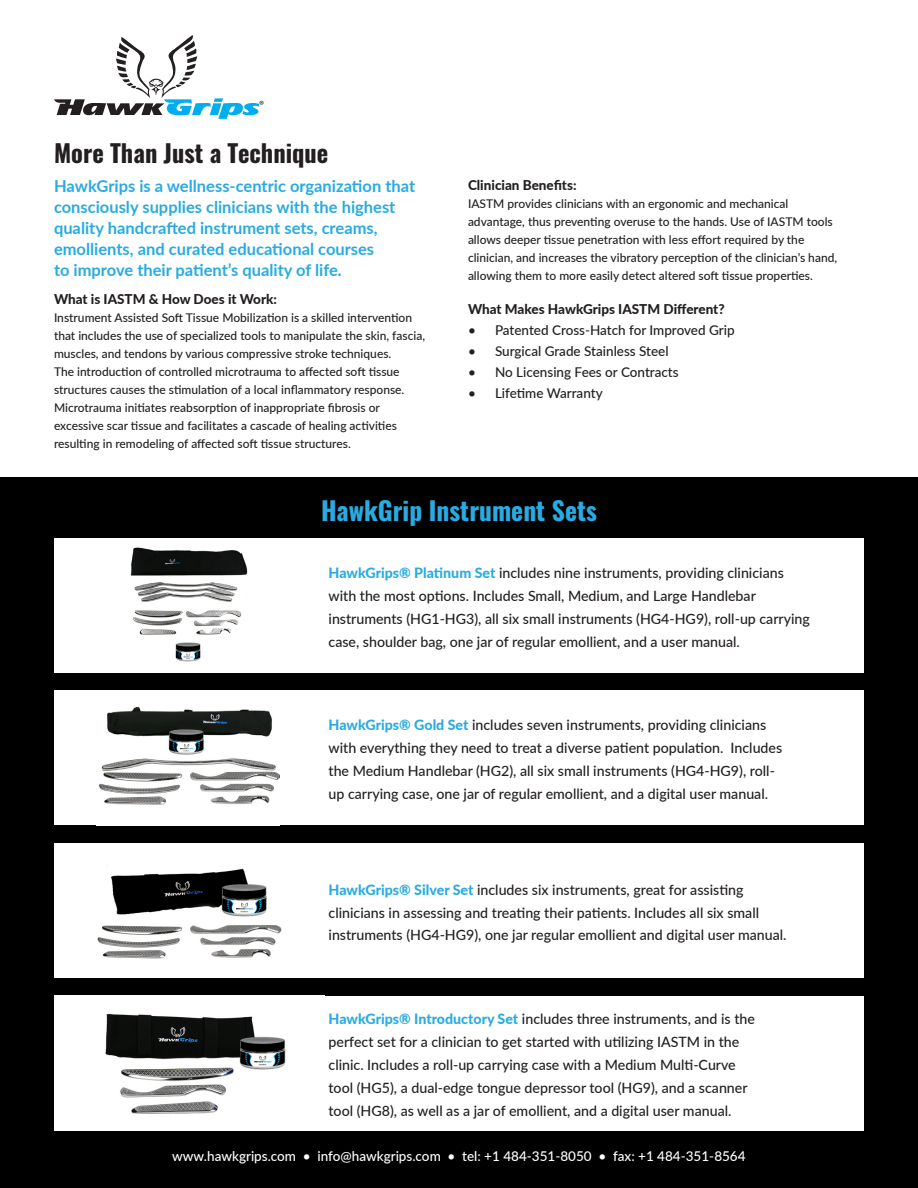
<style>
.page{position:relative;width:918px;height:1188px;background:#fff}
.page>*{position:absolute;margin:0;border:0;box-sizing:border-box;transform-origin:0 0}
.t1{font:700 25.5px "Oswald";color:#29abe2}
.t2{font:700 24.45px "Oswald";color:#231f20}
.body{font:700 16.5px/21px "Lato";color:#29abe2}
.Product_Description{font:500 14.25px/23px "Lato";color:#231f20}
.t3{font:500 13.5px "Lato";color:#231f20}
.Sub_Header{font:900 13.5px "Lato";color:#231f20}
.body-2{font:500 13.5px "Lato";color:#fff}
.Body_Copy{font:500 12px/18px "Lato";color:#231f20}
.t4{font:12px "Myriad Pro";color:#231f20}
.s1{font-weight:900;color:#29abe2}
</style>
<div class="page">
<div style="left:0;top:477px;width:918px;height:711px;background:#000"></div>
<svg style="left:54px;top:35px;width:205px;height:84px"></svg>
<div style="left:54px;top:538px;width:810px;height:134px;background:#fff"></div>
<img style="left:130px;top:547px;width:117px;height:115px">
<div style="left:54px;top:691px;width:810px;height:134px;background:#fff"></div>
<img style="left:99px;top:706px;width:181px;height:99px">
<div style="left:54px;top:843px;width:810px;height:135px;background:#fff"></div>
<img style="left:97px;top:865px;width:185px;height:94px">
<div style="left:54px;top:996px;width:810px;height:134px;background:#fff"></div>
<img style="left:105px;top:1013px;width:181px;height:101px">
<p class="t4" style="left:259px;top:98px;width:7px">®</p>
<p class="t2" style="left:54px;top:132px;width:276px">More Than Just a Technique</p>
<p class="body" style="left:54px;top:175px;width:363px">HawkGrips is a wellness-centric organization that consciously supplies clinicians with the highest quality handcrafted instrument sets, creams, emollients, and curated educational courses<br>to improve their patient’s quality of life.</p>
<p class="Sub_Header" style="left:54px;top:289px;width:224px">What is IASTM &amp; How Does it Work:</p>
<p class="Body_Copy" style="left:54px;top:308px;width:373px">Instrument Assisted Soft Tissue Mobilization is a skilled intervention that includes the use of specialized tools to manipulate the skin, fascia, muscles, and tendons by various compressive stroke techniques.<br>The introduction of controlled microtrauma to affected soft tissue structures causes the stimulation of a local inflammatory response.<br>Microtrauma initiates reabsorption of inappropriate fibrosis or excessive scar tissue and facilitates a cascade of healing activities resulting in remodeling of affected soft tissue structures.</p>
<p class="Sub_Header" style="left:468px;top:175px;width:110px">Clinician Benefits:</p>
<p class="Body_Copy" style="left:468px;top:194px;width:371px">IASTM provides clinicians with an ergonomic and mechanical advantage, thus preventing overuse to the hands. Use of IASTM tools allows deeper tissue penetration with less effort required by the clinician, and increases the vibratory perception of the clinician’s hand, allowing them to more easily detect altered soft tissue properties.</p>
<p class="Sub_Header" style="left:468px;top:299px;width:258px">What Makes HawkGrips IASTM Different?</p>
<p class="t3" style="left:468px;top:320px;width:268px">• Patented Cross-Hatch for Improved Grip</p>
<p class="t3" style="left:468px;top:341px;width:202px">• Surgical Grade Stainless Steel</p>
<p class="t3" style="left:468px;top:362px;width:212px">• No Licensing Fees or Contracts</p>
<p class="t3" style="left:468px;top:383px;width:136px">• Lifetime Warranty</p>
<p class="t1" style="left:321px;top:488px;width:277px">HawkGrip Instrument Sets</p>
<p class="Product_Description" style="left:329px;top:561px;width:483px"><span class="s1">HawkGrips® Platinum Set</span> includes nine instruments, providing clinicians with the most options. Includes Small, Medium, and Large Handlebar instruments (HG1-HG3), all six small instruments (HG4-HG9), roll-up carrying case, shoulder bag, one jar of regular emollient, and a user manual.</p>
<p class="Product_Description" style="left:329px;top:713px;width:455px"><span class="s1">HawkGrips® Gold Set</span> includes seven instruments, providing clinicians with everything they need to treat a diverse patient population. Includes the Medium Handlebar (HG2), all six small instruments (HG4-HG9), roll&shy;up carrying case, one jar of regular emollient, and a digital user manual.</p>
<p class="Product_Description" style="left:329px;top:877px;width:460px"><span class="s1">HawkGrips® Silver Set</span> includes six instruments, great for assisting clinicians in assessing and treating their patients. Includes all six small instruments (HG4-HG9), one jar regular emollient and digital user manual.</p>
<p class="Product_Description" style="left:329px;top:1007px;width:428px"><span class="s1">HawkGrips® Introductory Set</span> includes three instruments, and is the perfect set for a clinician to get started with utilizing IASTM in the clinic. Includes a roll-up carrying case with a Medium Multi-Curve tool (HG5), a dual-edge tongue depressor tool (HG9), and a scanner tool (HG8), as well as a jar of emollient, and a digital user manual.</p>
<p class="body-2" style="left:172px;top:1146px;width:575px">www.hawkgrips.com • info@hawkgrips.com • tel: +1 484-351-8050 • fax: +1 484-351-8564</p>
</div>
